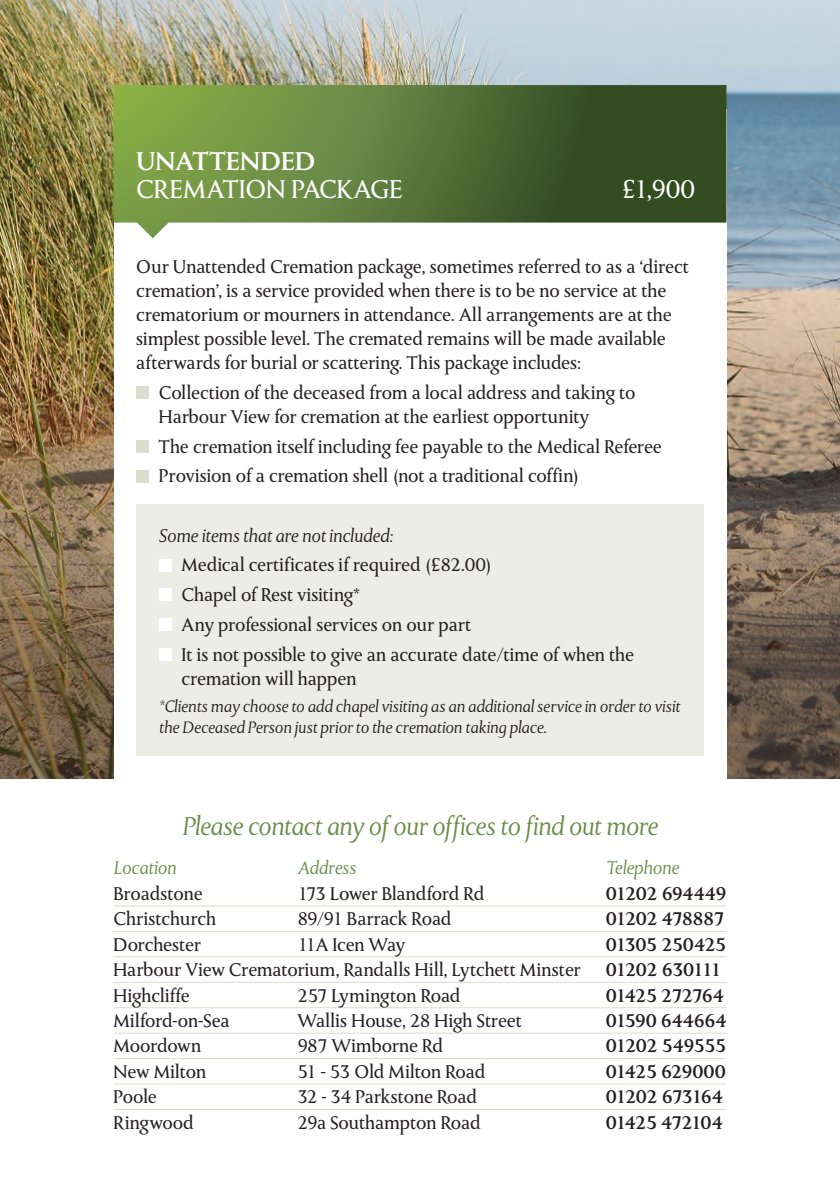
<style>
.page{position:relative;width:840px;height:1191px;background:#fff}
.page>*{position:absolute;margin:0;border:0;box-sizing:border-box;transform-origin:0 0}
.t1{font:italic 28px "Monkton";letter-spacing:-.01em;color:#6a8b48}
.t2{font:28px/28px "Monkton";letter-spacing:.01em;color:#fff}
.t3{font:20px/24px "Monkton";color:#231f20}
.t4{font:500 20px "Monkton";letter-spacing:-.005em;color:#231f20}
.t5{font:italic 20px "Monkton";color:#231f20}
.t6{font:italic 20px "Monkton";letter-spacing:-.005em;color:#6a8b48}
.t7{font:500 20px "Monkton";letter-spacing:-.03em;color:#231f20}
.t8{font:500 20px "Monkton";letter-spacing:-.04em;color:#231f20}
.t9{font:500 20px "Monkton";letter-spacing:.02em;color:#231f20}
.t10{font:italic 18px/21.6px "Monkton";letter-spacing:.005em;color:#231f20}
.s1{font-weight:500}
</style>
<div class="page">
<img style="left:0;top:0;width:839px;height:16px">
<img style="left:0;top:16px;width:839px;height:762px">
<div style="left:113px;top:109px;width:613px;height:676px;background:#fff"></div>
<div style="left:136px;top:386px;width:13px;height:13px;background:#d9dece"></div>
<div style="left:136px;top:440px;width:13px;height:13px;background:#d9dece"></div>
<div style="left:136px;top:470px;width:13px;height:12px;background:#d9dece"></div>
<div style="left:136px;top:505px;width:567px;height:251px;background:#eceee5"></div>
<div style="left:159px;top:559px;width:12px;height:12px;background:#fff"></div>
<div style="left:159px;top:588px;width:12px;height:13px;background:#fff"></div>
<div style="left:159px;top:618px;width:12px;height:13px;background:#fff"></div>
<div style="left:159px;top:648px;width:12px;height:12px;background:#fff"></div>
<svg style="left:113px;top:85px;width:613px;height:153px;background:#67834a"></svg>
<hr style="left:113px;top:905px;width:613px;height:1px;background:#d9dece">
<hr style="left:113px;top:931px;width:613px;height:1px;background:#d9dece">
<hr style="left:113px;top:956px;width:613px;height:1px;background:#d9dece">
<hr style="left:113px;top:981px;width:613px;height:1px;background:#d9dece">
<hr style="left:113px;top:1007px;width:613px;height:1px;background:#d9dece">
<hr style="left:113px;top:1032px;width:613px;height:1px;background:#d9dece">
<hr style="left:113px;top:1058px;width:613px;height:1px;background:#d9dece">
<hr style="left:113px;top:1083px;width:613px;height:1px;background:#d9dece">
<hr style="left:113px;top:1109px;width:613px;height:1px;background:#d9dece">
<p class="t2" style="left:136px;top:148px;width:267px"><span class="s1">UNATTENDED<br></span>CREMATION PACKAGE</p>
<p class="t2" style="left:621px;top:176px;width:74px">£1,900</p>
<p class="t3" style="left:136px;top:256px;width:554px">Our Unattended Cremation package, sometimes referred to as a ‘direct cremation’, is a service provided when there is to be no service at the crematorium or mourners in attendance. All arrangements are at the simplest possible level. The cremated remains will be made available afterwards for burial or scattering. This package includes:</p>
<p class="t3" style="left:159px;top:382px;width:478px">Collection of the deceased from a local address and taking to<br>Harbour View for cremation at the earliest opportunity</p>
<p class="t3" style="left:159px;top:435px;width:504px">The cremation itself including fee payable to the Medical Referee</p>
<p class="t3" style="left:159px;top:465px;width:422px">Provision of a cremation shell (not a traditional coffin)</p>
<p class="t5" style="left:159px;top:525px;width:235px">Some items that are not included:</p>
<p class="t3" style="left:181px;top:554px;width:312px">Medical certificates if required (£82.00)</p>
<p class="t3" style="left:181px;top:584px;width:179px">Chapel of Rest visiting*</p>
<p class="t3" style="left:181px;top:613px;width:291px">Any professional services on our part</p>
<p class="t3" style="left:181px;top:643px;width:453px">It is not possible to give an accurate date/time of when the cremation will happen</p>
<p class="t10" style="left:159px;top:696px;width:522px">*Clients may choose to add chapel visiting as an additional service in order to visit the Deceased Person just prior to the cremation taking place.</p>
<p class="t1" style="left:182px;top:812px;width:476px">Please contact any of our offices to find out more</p>
<p class="t6" style="left:113px;top:858px;width:64px">Location</p>
<p class="t6" style="left:297px;top:858px;width:60px">Address</p>
<p class="t6" style="left:605px;top:858px;width:74px">Telephone</p>
<p class="t3" style="left:113px;top:882px;width:91px">Broadstone</p>
<p class="t3" style="left:297px;top:882px;width:188px">173 Lower Blandford Rd</p>
<p class="t4" style="left:605px;top:883px;width:122px">01202 694449</p>
<p class="t3" style="left:113px;top:908px;width:104px">Christchurch</p>
<p class="t3" style="left:297px;top:908px;width:155px">89/91 Barrack Road</p>
<p class="t4" style="left:605px;top:909px;width:120px">01202 478887</p>
<p class="t3" style="left:113px;top:933px;width:89px">Dorchester</p>
<p class="t3" style="left:297px;top:933px;width:109px">11A Icen Way</p>
<p class="t4" style="left:605px;top:934px;width:121px">01305 250425</p>
<p class="t3" style="left:113px;top:958px;width:468px">Harbour View Crematorium, Randalls Hill, Lytchett Minster</p>
<p class="t8" style="left:605px;top:959px;width:117px">01202 630111</p>
<p class="t3" style="left:113px;top:984px;width:78px">Highcliffe</p>
<p class="t3" style="left:297px;top:984px;width:164px">257 Lymington Road</p>
<p class="t4" style="left:605px;top:985px;width:119px">01425 272764</p>
<p class="t3" style="left:113px;top:1009px;width:117px">Milford-on-Sea</p>
<p class="t3" style="left:297px;top:1009px;width:225px">Wallis House, 28 High Street</p>
<p class="t9" style="left:605px;top:1010px;width:122px">01590 644664</p>
<p class="t3" style="left:113px;top:1035px;width:89px">Moordown</p>
<p class="t3" style="left:297px;top:1035px;width:146px">987 Wimborne Rd</p>
<p class="t4" style="left:605px;top:1036px;width:121px">01202 549555</p>
<p class="t3" style="left:113px;top:1060px;width:94px">New Milton</p>
<p class="t3" style="left:297px;top:1060px;width:189px">51 - 53 Old Milton Road</p>
<p class="t4" style="left:605px;top:1061px;width:121px">01425 629000</p>
<p class="t3" style="left:113px;top:1085px;width:45px">Poole</p>
<p class="t3" style="left:297px;top:1085px;width:180px">32 - 34 Parkstone Road</p>
<p class="t7" style="left:605px;top:1086px;width:118px">01202 673164</p>
<p class="t3" style="left:113px;top:1111px;width:82px">Ringwood</p>
<p class="t3" style="left:297px;top:1111px;width:184px">29a Southampton Road</p>
<p class="t7" style="left:605px;top:1112px;width:118px">01425 472104</p>
</div>
